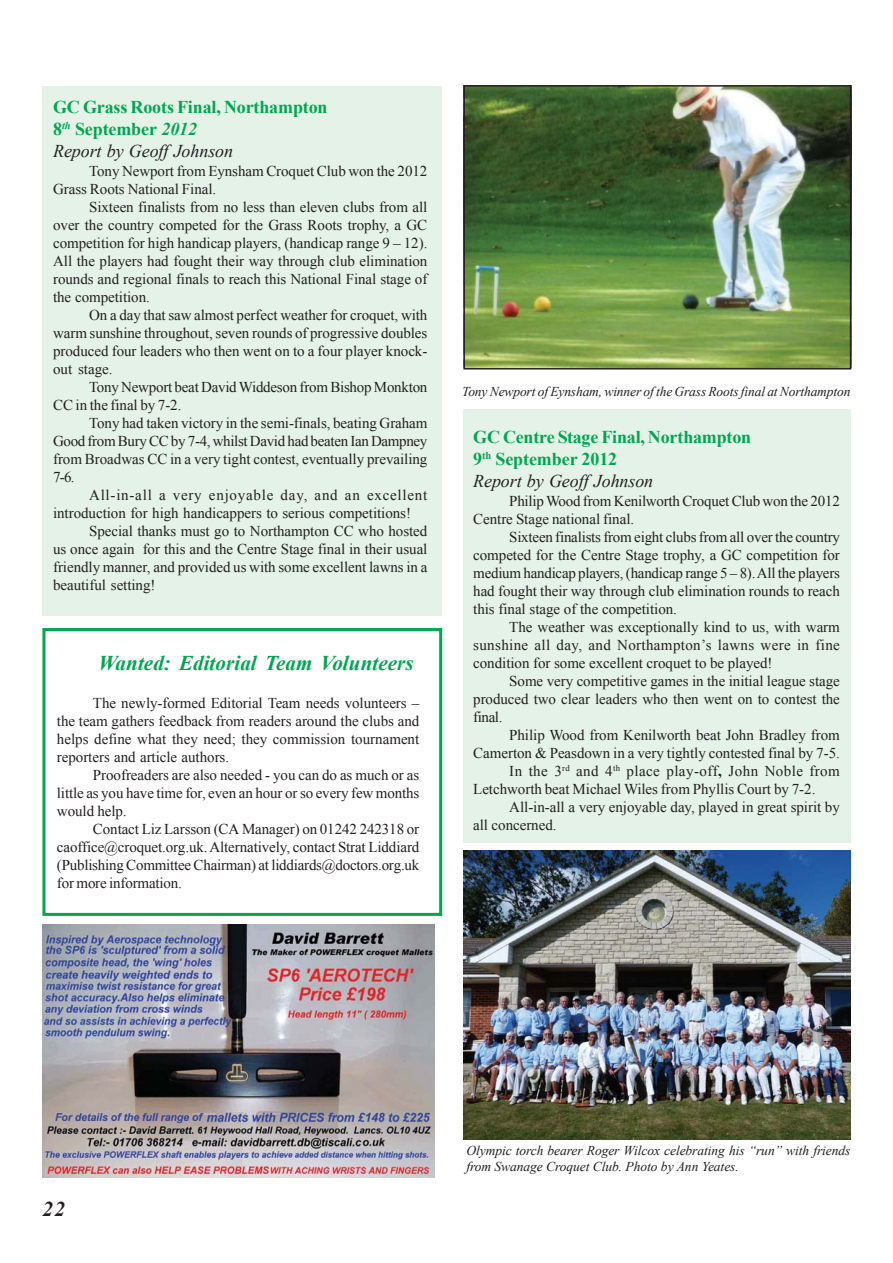
<style>
.page{position:relative;width:893px;height:1263px;background:#fff}
.page>*{position:absolute;margin:0;border:0;box-sizing:border-box;transform-origin:0 0}
.t1{font:italic 700 21px "Times New Roman";letter-spacing:.005em;color:#00a650}
.t2{font:italic 700 21px "Times New Roman";color:#231f20}
.t3{font:700 18px/21.6px "Times New Roman";letter-spacing:-.01em;color:#00a650}
.t4{font:15px/18px "Times New Roman";letter-spacing:-.005em;color:#231f20;text-align:justify}
.t5{font:15px "Times New Roman";letter-spacing:.03em;color:#231f20}
.t6{font:italic 13.5px/16.2px "Times New Roman";letter-spacing:-.005em;color:#231f20}
.s1{font-style:italic}
.s2{font-weight:400;font-style:italic;color:#231f20}
.s3{font-weight:700}
</style>
<div class="page">
<div style="left:463px;top:410px;width:388px;height:433px;background:#e4f2e7"></div>
<div style="left:42px;top:628px;width:400px;height:288px;border:3px solid #00a650"></div>
<img style="left:463px;top:850px;width:387px;height:289px">
<div style="left:42px;top:86px;width:400px;height:530px;background:#e4f2e7"></div>
<img style="left:465px;top:87px;width:384px;height:281px">
<img style="left:42px;top:924px;width:392px;height:254px">
<div style="left:463px;top:85px;width:388px;height:285px;border:1px solid #231f20"></div>
<p class="t3" style="left:53px;top:97px;width:276px">GC Grass Roots Final, Northampton<br>8<sup>th</sup> September <span class="s1">2012<br></span><span class="s2">Report by Geoff Johnson</span></p>
<p class="t4" style="left:53px;top:162px;width:376px;text-indent:36px">Tony Newport from Eynsham Croquet Club won the 2012<br>Grass Roots National Final.</p>
<p class="t4" style="left:53px;top:198px;width:376px;text-indent:36px">Sixteen finalists from no less than eleven clubs from all over the country competed for the Grass Roots trophy, a GC competition for high handicap players, (handicap range 9 – 12).<br>All the players had fought their way through club elimination rounds and regional finals to reach this National Final stage of the competition.</p>
<p class="t4" style="left:53px;top:306px;width:376px;text-indent:36px">On a day that saw almost perfect weather for croquet, with warm sunshine throughout, seven rounds of progressive doubles produced four leaders who then went on to a four player knock&shy;out stage.</p>
<p class="t4" style="left:53px;top:378px;width:376px;text-indent:36px">Tony Newport beat David Widdeson from Bishop Monkton<br>CC in the final by 7-2.</p>
<p class="t4" style="left:53px;top:414px;width:376px;text-indent:36px">Tony had taken victory in the semi-finals, beating Graham Good from Bury CC by 7-4, whilst David had beaten Ian Dampney from Broadwas CC in a very tight contest, eventually prevailing 7-6.</p>
<p class="t4" style="left:53px;top:486px;width:376px;text-indent:36px">All-in-all a very enjoyable day, and an excellent introduction for high handicappers to serious competitions!</p>
<p class="t4" style="left:53px;top:522px;width:376px;text-indent:36px">Special thanks must go to Northampton CC who hosted us once again for this and the Centre Stage final in their usual friendly manner, and provided us with some excellent lawns in a beautiful setting!</p>
<h1 class="t1" style="left:99px;top:651px;width:317px">Wanted: Editorial Team Volunteers</h1>
<p class="t4" style="left:57px;top:694px;width:364px;text-indent:36px">The newly-formed Editorial Team needs volunteers – the team gathers feedback from readers around the clubs and helps define what they need; they commission tournament reporters and article authors.</p>
<p class="t4" style="left:57px;top:766px;width:364px;text-indent:36px">Proofreaders are also needed - you can do as much or as little as you have time for, even an hour or so every few months would help.</p>
<p class="t4" style="left:57px;top:820px;width:364px;text-indent:36px">Contact Liz Larsson (CA Manager) on 01242 242318 or caoffice@croquet.org.uk. Alternatively, contact Strat Liddiard (Publishing Committee Chairman) at liddiards@doctors.org.uk for more information.</p>
<p class="t6" style="left:462px;top:384px;width:390px">Tony Newport of Eynsham, winner of the Grass Roots final at Northampton</p>
<p class="t3" style="left:473px;top:426px;width:279px">GC Centre Stage Final, Northampton<br>9<sup>th</sup> September 2012<br><span class="s2">Report by Geoff Johnson</span></p>
<p class="t4" style="left:473px;top:492px;width:368px;text-indent:36px">Philip Wood from Kenilworth Croquet Club won the 2012<br>Centre Stage national final.</p>
<p class="t4" style="left:473px;top:528px;width:368px;text-indent:36px">Sixteen finalists from eight clubs from all over the country competed for the Centre Stage trophy, a GC competition for medium handicap players, (handicap range 5 – 8). All the players had fought their way through club elimination rounds to reach this final stage of the competition.</p>
<p class="t4" style="left:473px;top:618px;width:368px;text-indent:36px">The weather was exceptionally kind to us, with warm sunshine all day, and Northampton’s lawns were in fine condition for some excellent croquet to be played!</p>
<p class="t4" style="left:473px;top:672px;width:368px;text-indent:36px">Some very competitive games in the initial league stage produced two clear leaders who then went on to contest the final.</p>
<p class="t4" style="left:509px;top:726px;width:332px">Philip Wood from Kenilworth beat John Bradley from</p>
<p class="t4" style="left:473px;top:744px;width:368px">Camerton &amp; Peasdown in a very tightly contested final by 7-5.</p>
<p class="t5" style="left:509px;top:762px;width:332px">In the 3<sup>rd</sup> and 4<sup>th</sup> place play-off<span class="s3">,</span> John Noble from</p>
<p class="t4" style="left:473px;top:780px;width:344px">Letchworth beat Michael Wiles from Phyllis Court by 7-2.</p>
<p class="t4" style="left:509px;top:798px;width:332px">All-in-all a very enjoyable day, played in great spirit by</p>
<p class="t4" style="left:473px;top:816px;width:85px">all concerned.</p>
<h1 class="t2" style="left:42px;top:1197px;width:24px">22</h1>
<p class="t6" style="left:466px;top:1142px;width:385px">Olympic torch bearer Roger Wilcox celebrating his “run” with friends from Swanage Croquet Club. Photo by Ann Yeates.</p>
</div>
